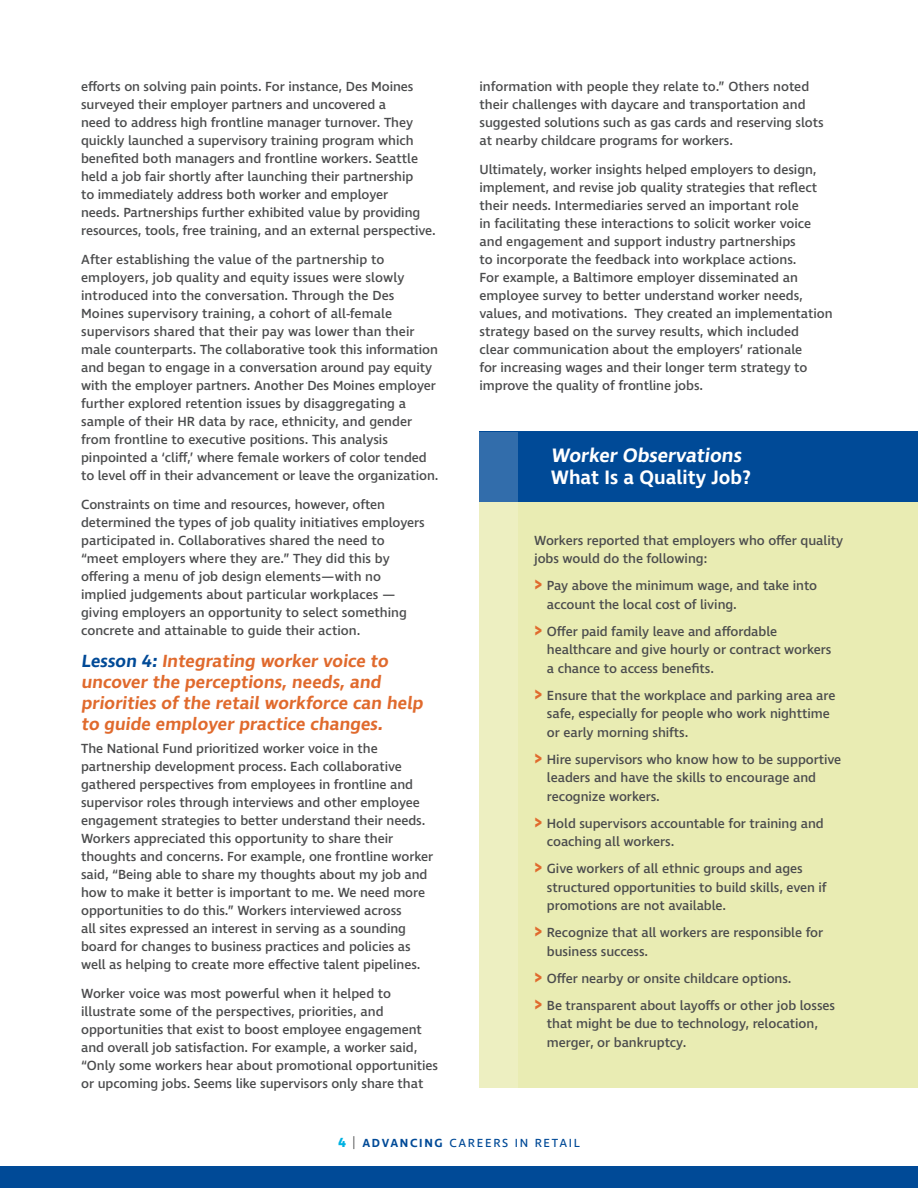
<style>
.page{position:relative;width:918px;height:1188px;background:#fff}
.page>*{position:absolute;margin:0;border:0;box-sizing:border-box;transform-origin:0 0}
.t1{font:600 19.8px "Ingra";color:#fff}
.t2{font:600 18px/21px "Ingra";color:#e06a2d}
.t3{font:500 13.5px/18px "Ingra";letter-spacing:-.005em;color:#4b4c4d}
.t4{font:12px "Ingra";letter-spacing:.14em;color:#004a97}
.s1{color:#004a97}
.s2{font-weight:600;font-size:25.5px;color:#e06a2d}
.s3{font-weight:700;font-size:13.5px;color:#00b2e2}
.s4{font-weight:300;font-size:13.5px;color:#4b4c4d}
.s5{font-weight:600}
</style>
<div class="page">
<div style="left:479px;top:432px;width:439px;height:656px;background:#e9ecb3"></div>
<div style="left:0;top:1166px;width:918px;height:22px;background:#004a97"></div>
<div style="left:479px;top:432px;width:439px;height:70px;background:#004a97"></div>
<svg style="left:479px;top:432px;width:38px;height:656px;fill:#edefc1"></svg>
<h2 class="t3" style="left:81px;top:78px;width:356px">efforts on solving pain points. For instance, Des Moines surveyed their employer partners and uncovered a<br>need to address high frontline manager turnover. They quickly launched a supervisory training program which benefited both managers and frontline workers. Seattle held a job fair shortly after launching their partnership<br>to immediately address both worker and employer<br>needs. Partnerships further exhibited value by providing resources, tools, free training, and an external perspective.</h2>
<h2 class="t3" style="left:81px;top:251px;width:359px">After establishing the value of the partnership to employers, job quality and equity issues were slowly introduced into the conversation. Through the Des Moines supervisory training, a cohort of all-female supervisors shared that their pay was lower than their male counterparts. The collaborative took this information and began to engage in a conversation around pay equity with the employer partners. Another Des Moines employer further explored retention issues by disaggregating a sample of their HR data by race, ethnicity, and gender from frontline to executive positions. This analysis pinpointed a ‘cliff,’ where female workers of color tended to level off in their advancement or leave the organization.</h2>
<h2 class="t3" style="left:81px;top:496px;width:345px">Constraints on time and resources, however, often determined the types of job quality initiatives employers participated in. Collaboratives shared the need to “meet employers where they are.” They did this by offering a menu of job design elements—with no implied judgements about particular workplaces — giving employers an opportunity to select something concrete and attainable to guide their action.</h2>
<h2 class="t2" style="left:81px;top:651px;width:346px"><span class="s1">Lesson 4:</span> Integrating worker voice to uncover the perceptions, needs, and priorities of the retail workforce can help to guide employer practice changes.</h2>
<h2 class="t3" style="left:81px;top:740px;width:354px">The National Fund prioritized worker voice in the partnership development process. Each collaborative gathered perspectives from employees in frontline and supervisor roles through interviews and other employee engagement strategies to better understand their needs.<br>Workers appreciated this opportunity to share their thoughts and concerns. For example, one frontline worker said, “Being able to share my thoughts about my job and how to make it better is important to me. We need more opportunities to do this.” Workers interviewed across<br>all sites expressed an interest in serving as a sounding board for changes to business practices and policies as well as helping to create more effective talent pipelines.</h2>
<h2 class="t3" style="left:81px;top:985px;width:359px">Worker voice was most powerful when it helped to illustrate some of the perspectives, priorities, and opportunities that exist to boost employee engagement and overall job satisfaction. For example, a worker said, “Only some workers hear about promotional opportunities or upcoming jobs. Seems like supervisors only share that</h2>
<h2 class="t3" style="left:480px;top:78px;width:346px">information with people they relate to.” Others noted their challenges with daycare and transportation and suggested solutions such as gas cards and reserving slots at nearby childcare programs for workers.</h2>
<h2 class="t3" style="left:480px;top:161px;width:355px">Ultimately, worker insights helped employers to design, implement, and revise job quality strategies that reflect their needs. Intermediaries served an important role<br>in facilitating these interactions to solicit worker voice and engagement and support industry partnerships<br>to incorporate the feedback into workplace actions.<br>For example, a Baltimore employer disseminated an employee survey to better understand worker needs, values, and motivations. They created an implementation strategy based on the survey results, which included<br>clear communication about the employers’ rationale<br>for increasing wages and their longer term strategy to improve the quality of frontline jobs.</h2>
<h2 class="t1" style="left:551px;top:443px;width:195px">Worker Observations</h2>
<h2 class="t1" style="left:551px;top:465px;width:202px">What Is a Quality Job?</h2>
<h2 class="t3" style="left:534px;top:532px;width:311px;line-height:18.5px">Workers reported that employers who offer quality jobs would do the following:</h2>
<h2 class="t3" style="left:547px;top:577px;width:272px;line-height:18.5px;text-indent:-13px"><span class="s2">&gt;</span> Pay above the minimum wage, and take into account the local cost of living.</h2>
<h2 class="t3" style="left:547px;top:623px;width:286px;line-height:18.5px;text-indent:-13px"><span class="s2">&gt;</span> Offer paid family leave and affordable healthcare and give hourly or contract workers a chance to access benefits.</h2>
<h2 class="t3" style="left:547px;top:687px;width:290px;line-height:18.5px;text-indent:-13px"><span class="s2">&gt;</span> Ensure that the workplace and parking area are safe, especially for people who work nighttime or early morning shifts.</h2>
<h2 class="t3" style="left:547px;top:751px;width:296px;line-height:18.5px;text-indent:-13px"><span class="s2">&gt;</span> Hire supervisors who know how to be supportive leaders and have the skills to encourage and recognize workers.</h2>
<h2 class="t3" style="left:547px;top:815px;width:278px;line-height:18.5px;text-indent:-13px"><span class="s2">&gt;</span> Hold supervisors accountable for training and coaching all workers.</h2>
<h2 class="t3" style="left:547px;top:860px;width:281px;line-height:18.5px;text-indent:-13px"><span class="s2">&gt;</span> Give workers of all ethnic groups and ages structured opportunities to build skills, even if promotions are not available.</h2>
<h2 class="t3" style="left:547px;top:924px;width:278px;line-height:18.5px;text-indent:-13px"><span class="s2">&gt;</span> Recognize that all workers are responsible for business success.</h2>
<h2 class="t3" style="left:534px;top:970px;width:259px"><span class="s2">&gt;</span> Offer nearby or onsite childcare options.</h2>
<h2 class="t3" style="left:547px;top:997px;width:290px;line-height:18.5px;text-indent:-13px"><span class="s2">&gt;</span> Be transparent about layoffs or other job losses that might be due to technology, relocation, merger, or bankruptcy.</h2>
<p class="t4" style="left:338px;top:1136px;width:243px"><span class="s3">4</span> <span class="s4">|</span> <span class="s5">ADVANCING</span> CAREERS IN RETAIL</p>
</div>
